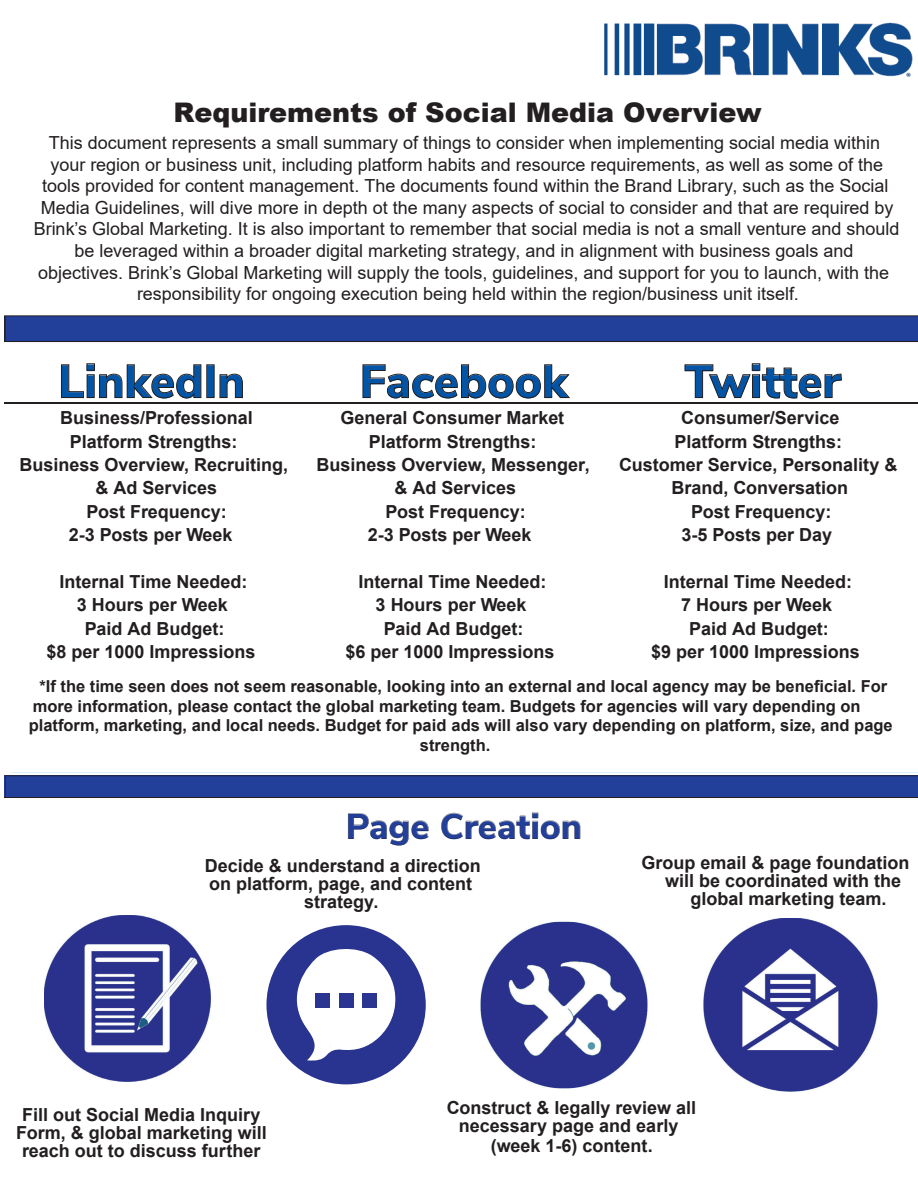
<style>
.page{position:relative;width:918px;height:1188px;background:#fff}
.page>*{position:absolute;margin:0;border:0;box-sizing:border-box;transform-origin:0 0}
.t1{font:800 46.5px "Nunito Sans";color:#0154a6}
.t2{font:800 35.7px "Nunito Sans";color:#223f99}
.t3{font:900 27px "Arial";color:#231f20}
.t4{font:700 18px/23.4px "Arial";color:#231f20;text-align:center}
.t5{font:18px/21.6px "Arial";color:#231f20;text-align:center}
.t6{font:700 16.5px "Arial";color:#231f20}
</style>
<div class="page">
<hr style="left:5px;top:402px;width:913px;height:2px;background:#231f20">
<svg style="left:61px;top:363px;width:140px;height:35px"></svg>
<svg style="left:220px;top:374px;width:23px;height:24px"></svg>
<img style="left:604px;top:22px;width:309px;height:55px">
<svg style="left:363px;top:364px;width:207px;height:34px"></svg>
<svg style="left:685px;top:363px;width:157px;height:35px"></svg>
<svg style="left:5px;top:775px;width:913px;height:23px"></svg>
<svg style="left:348px;top:812px;width:232px;height:33px"></svg>
<img style="left:44px;top:915px;width:166px;height:166px">
<svg style="left:5px;top:315px;width:913px;height:27px"></svg>
<img style="left:480px;top:921px;width:168px;height:168px">
<img style="left:704px;top:918px;width:173px;height:173px">
<div style="left:266px;top:925px;width:160px;height:159px;background:#293490;border-radius:50%"></div>
<svg style="left:291px;top:945px;width:111px;height:116px"></svg>
<div style="left:315px;top:993px;width:15px;height:15px;background:#293591"></div>
<div style="left:339px;top:993px;width:14px;height:15px;background:#293591"></div>
<div style="left:362px;top:993px;width:15px;height:15px;background:#293591"></div>
<h3 class="t3" style="left:174px;top:93px;width:590px">Requirements of Social Media Overview</h3>
<p class="t5" style="left:34px;top:132px;width:867px">This document represents a small summary of things to consider when implementing social media within your region or business unit, including platform habits and resource requirements, as well as some of the tools provided for content management. The documents found within the Brand Library, such as the Social Media Guidelines, will dive more in depth ot the many aspects of social to consider and that are required by Brink’s Global Marketing. It is also important to remember that social media is not a small venture and should be leveraged within a broader digital marketing strategy, and in alignment with business goals and objectives. Brink’s Global Marketing will supply the tools, guidelines, and support for you to launch, with the responsibility for ongoing execution being held within the region/business unit itself.</p>
<h1 class="t1" style="left:58px;top:347px;width:188px">LinkedIn</h1>
<h1 class="t1" style="left:360px;top:347px;width:210px">Facebook</h1>
<h1 class="t1" style="left:685px;top:347px;width:158px">Twitter</h1>
<p class="t4" style="left:19px;top:406px;width:270px">Business/Professional<br>Platform Strengths:<br>Business Overview, Recruiting, &amp; Ad Services<br>Post Frequency:<br>2-3 Posts per Week</p>
<p class="t4" style="left:46px;top:570px;width:210px">Internal Time Needed:<br>3 Hours per Week<br>Paid Ad Budget:<br>$8 per 1000 Impressions</p>
<p class="t4" style="left:619px;top:406px;width:280px">Consumer/Service<br>Platform Strengths:<br>Customer Service, Personality &amp;<br>Brand, Conversation<br>Post Frequency:<br>3-5 Posts per Day</p>
<p class="t4" style="left:651px;top:570px;width:210px">Internal Time Needed:<br>7 Hours per Week<br>Paid Ad Budget:<br>$9 per 1000 Impressions</p>
<p class="t6" style="left:39px;top:674px;width:849px">*If the time seen does not seem reasonable, looking into an external and local agency may be beneficial. For</p>
<p class="t6" style="left:33px;top:694px;width:829px">more information, please contact the global marketing team. Budgets for agencies will vary depending on</p>
<p class="t6" style="left:29px;top:714px;width:866px">platform, marketing, and local needs. Budget for paid ads will also vary depending on platform, size, and page</p>
<p class="t6" style="left:420px;top:734px;width:72px">strength.</p>
<p class="t4" style="left:316px;top:406px;width:275px">General Consumer Market<br>Platform Strengths:<br>Business Overview, Messenger, &amp; Ad Services<br>Post Frequency:<br>2-3 Posts per Week</p>
<p class="t4" style="left:345px;top:570px;width:210px">Internal Time Needed:<br>3 Hours per Week<br>Paid Ad Budget:<br>$6 per 1000 Impressions</p>
<h2 class="t2" style="left:346px;top:800px;width:238px">Page Creation</h2>
<p class="t4" style="left:205px;top:857px;width:277px;line-height:18px">Decide &amp; understand a direction on platform, page, and content strategy.</p>
<p class="t4" style="left:642px;top:851px;width:269px">Group email &amp; page foundation</p>
<p class="t4" style="left:665px;top:869px;width:238px">will be coordinated with the</p>
<p class="t4" style="left:691px;top:887px;width:197px">global marketing team.</p>
<p class="t4" style="left:16px;top:1106px;width:252px;line-height:18px">Fill out Social Media Inquiry<br>Form, &amp; global marketing will reach out to discuss further</p>
<p class="t4" style="left:447px;top:1099px;width:251px;line-height:18px">Construct &amp; legally review all necessary page and early</p>
<p class="t4" style="left:491px;top:1134px;width:164px">(week 1-6) content.</p>
</div>
